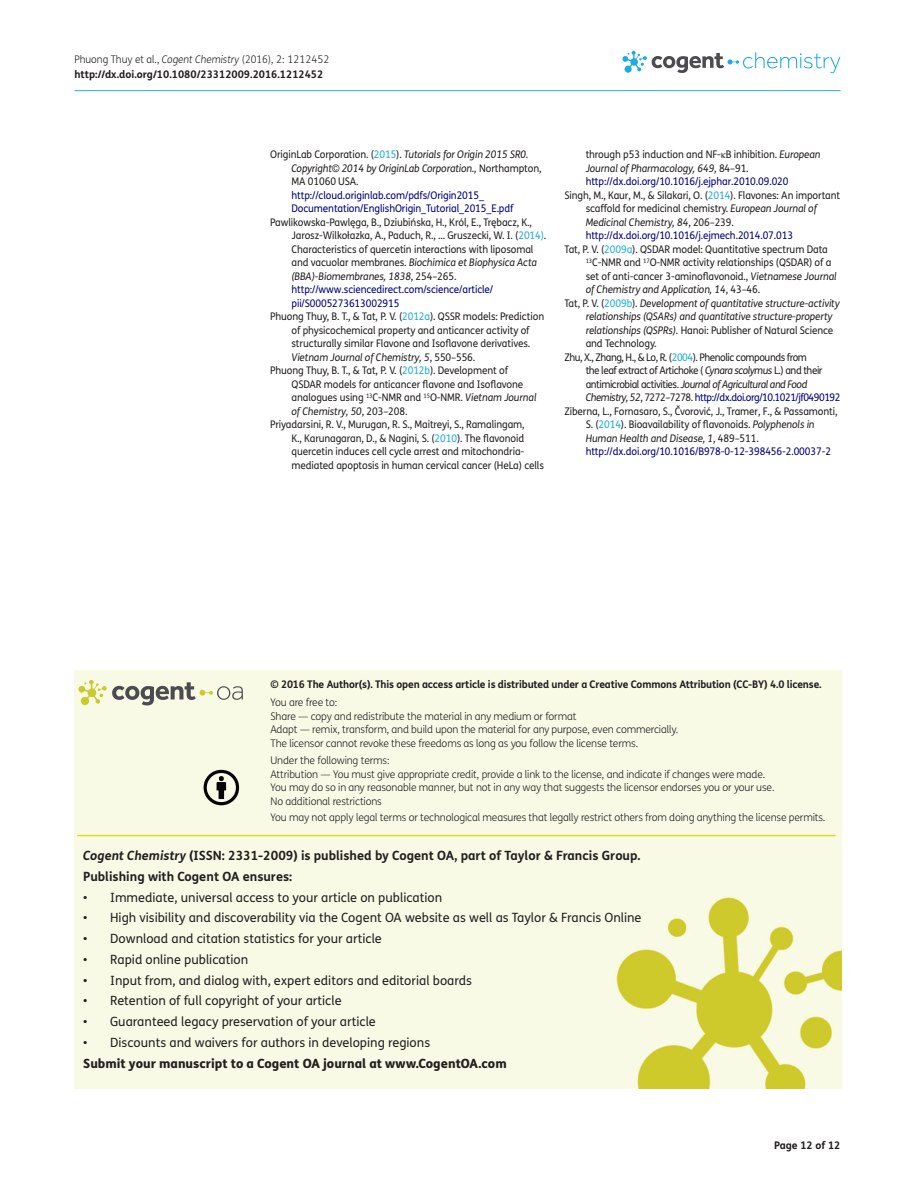
<style>
.page{position:relative;width:915px;height:1191px;background:#fff}
.page>*{position:absolute;margin:0;border:0;box-sizing:border-box;transform-origin:0 0}
.t1{font:12.75px "FS Me Pro";color:#231f20}
.t2{font:700 12.75px/20.7px "FS Me Pro";color:#231f20}
.t3{font:800 12.75px "FS Me Pro";color:#231f20}
.t4{font:10.5px "FS Me Pro";letter-spacing:-.01em;color:#231f20;scale:.95 1}
.t5{font:300 10.5px/13.5px "FS Me Pro";letter-spacing:-.015em;color:#231f20}
.t6{font:italic 10.5px/13.5px "FS Me Pro";letter-spacing:-.01em;color:#231f20;scale:.95 1}
.t7{font:10.5px/13.5px "FS Me Pro";letter-spacing:-.01em;color:#000080;scale:.95 1}
.t8{font:700 10.5px/15px "FS Me Pro";letter-spacing:-.015em;color:#231f20}
.t9{font:10.5px "FS Me Pro";letter-spacing:-.045em;color:#231f20;scale:.95 1}
.t10{font:10.5px "FS Me Pro";letter-spacing:-.045em;color:#000080;scale:.95 1}
.t11{font:italic 10.5px "FS Me Pro";letter-spacing:-.045em;color:#231f20;scale:.95 1}
.s1{font-weight:300}
.s2{font-weight:300;font-style:italic}
.s3{font-style:normal}
.s4{font-style:normal;color:#1bace1}
.s5{font-family:"Arial Unicode MS";font-style:normal}
.s6{color:#1bace1}
.s7{font-style:italic}
.s8{font-family:"STIX"}
.s9{font-style:italic;color:#231f20}
.s10{color:#231f20}
</style>
<div class="page">
<svg style="left:622px;top:51px;width:218px;height:22px"></svg>
<hr style="left:74px;top:90px;width:766px;height:1px;background:#1bace1">
<div style="left:74px;top:670px;width:766px;height:418px;background:#f9fae6"></div>
<svg style="left:78px;top:680px;width:165px;height:25px;background:#d2d3ba"></svg>
<svg style="left:203px;top:770px;width:36px;height:35px"></svg>
<hr style="left:77px;top:834px;width:758px;height:2px;background:#dcdc1e">
<p class="t8" style="left:74px;top:51px;width:256px"><span class="s1">Phuong Thuy et al.,</span> <span class="s2">Cogent Chemistry</span> <span class="s1">(2016), 2: 1212452 </span>http://dx.doi.org/10.1080/23312009.2016.1212452</p>
<p class="t6" style="left:291px;top:147px;width:264px;text-indent:-21px"><span class="s3">OriginLab Corporation. (</span><span class="s4">2015</span><span class="s3">).</span> Tutorials for Origin 2015 SR0.<br>Copyright<span class="s5">©</span> 2014 by OriginLab Corporation., <span class="s3">Northampton,<br>MA 01060 USA.</span></p>
<p class="t7" style="left:291px;top:188px;width:235px">http://cloud.originlab.com/pdfs/Origin2015_<br>Documentation/EnglishOrigin_Tutorial_2015_E.pdf</p>
<p class="t4" style="left:270px;top:215px;width:277px">Pawlikowska-Pawlęga, B., Dziubińska, H., Król, E., Trębacz, K.,</p>
<p class="t4" style="left:291px;top:228px;width:270px">Jarosz-Wilkołazka, A., Paduch, R., ... Gruszecki, W. I. (<span class="s6">2014)</span>.</p>
<p class="t4" style="left:291px;top:242px;width:256px">Characteristics of quercetin interactions with liposomal</p>
<p class="t6" style="left:291px;top:255px;width:260px"><span class="s3">and vacuolar membranes.</span> Biochimica et Biophysica Acta</p>
<p class="t6" style="left:291px;top:269px;width:175px">(BBA)-Biomembranes, 1838<span class="s3">, 254–265.</span></p>
<p class="t7" style="left:291px;top:282px;width:214px">http://www.sciencedirect.com/science/article/</p>
<p class="t7" style="left:291px;top:296px;width:115px">pii/S0005273613002915</p>
<p class="t4" style="left:270px;top:309px;width:290px">Phuong Thuy, B. T., &amp; Tat, P. V. (<span class="s6">2012a</span>). QSSR models: Prediction</p>
<p class="t4" style="left:291px;top:323px;width:252px">of physicochemical property and anticancer activity of</p>
<p class="t4" style="left:291px;top:336px;width:253px">structurally similar Flavone and Isoflavone derivatives.</p>
<p class="t6" style="left:291px;top:350px;width:195px">Vietnam Journal of Chemistry, 5<span class="s3">, 550–556.</span></p>
<p class="t4" style="left:270px;top:363px;width:252px">Phuong Thuy, B. T., &amp; Tat, P. V. (<span class="s6">2012b</span>). Development of</p>
<p class="t4" style="left:291px;top:377px;width:245px">QSDAR models for anticancer flavone and Isoflavone</p>
<p class="t4" style="left:291px;top:390px;width:259px">analogues using <sup>13</sup>C-NMR and <sup>15</sup>O-NMR. <span class="s7">Vietnam Journal</span></p>
<p class="t6" style="left:291px;top:404px;width:123px">of Chemistry, 50<span class="s3">, 203–208.</span></p>
<p class="t4" style="left:270px;top:417px;width:269px">Priyadarsini, R. V., Murugan, R. S., Maitreyi, S., Ramalingam,</p>
<p class="t4" style="left:291px;top:431px;width:246px">K., Karunagaran, D., &amp; Nagini, S. (<span class="s6">2010</span>). The flavonoid</p>
<p class="t4" style="left:291px;top:444px;width:246px">quercetin induces cell cycle arrest and mitochondria-</p>
<p class="t4" style="left:291px;top:458px;width:267px">mediated apoptosis in human cervical cancer (HeLa) cells</p>
<p class="t4" style="left:585px;top:147px;width:248px">through p53 induction and NF-<span class="s8">κ</span>B inhibition. <span class="s7">European</span></p>
<p class="t6" style="left:585px;top:161px;width:173px">Journal of Pharmacology, 649<span class="s3">, 84–91.</span></p>
<p class="t7" style="left:585px;top:174px;width:215px">http://dx.doi.org/10.1016/j.ejphar.2010.09.020</p>
<p class="t4" style="left:564px;top:188px;width:292px">Singh, M., Kaur, M., &amp; Silakari, O. (<span class="s6">2014</span>). Flavones: An important</p>
<p class="t4" style="left:585px;top:201px;width:245px">scaffold for medicinal chemistry. <span class="s7">European Journal of</span></p>
<p class="t6" style="left:585px;top:215px;width:157px">Medicinal Chemistry, 84<span class="s3">, 206–239.</span></p>
<p class="t7" style="left:585px;top:228px;width:220px">http://dx.doi.org/10.1016/j.ejmech.2014.07.013</p>
<p class="t4" style="left:564px;top:242px;width:279px">Tat, P. V. (<span class="s6">2009a</span>). QSDAR model: Quantitative spectrum Data</p>
<p class="t4" style="left:585px;top:255px;width:260px"><sup>13</sup>C-NMR and <sup>17</sup>O-NMR activity relationships (QSDAR) of a</p>
<p class="t4" style="left:585px;top:269px;width:265px">set of anti-cancer 3-aminoflavonoid., <span class="s7">Vietnamese Journal</span></p>
<p class="t6" style="left:585px;top:282px;width:185px">of Chemistry and Application, 14<span class="s3">, 43–46.</span></p>
<p class="t6" style="left:564px;top:296px;width:291px"><span class="s3">Tat, P. V. (</span><span class="s4">2009b</span><span class="s3">).</span> Development of quantitative structure-activity</p>
<p class="t6" style="left:585px;top:309px;width:261px">relationships (QSARs) and quantitative structure-property</p>
<p class="t4" style="left:585px;top:323px;width:262px"><span class="s7">relationships (QSPRs)</span>. Hanoi: Publisher of Natural Science</p>
<p class="t4" style="left:585px;top:336px;width:76px">and Technology.</p>
<p class="t9" style="left:564px;top:350px;width:257px">Zhu, X., Zhang, H., &amp; Lo, R. (<span class="s6">2004</span>). Phenolic compounds from</p>
<p class="t9" style="left:585px;top:363px;width:251px">the leaf extract of Artichoke ( <span class="s7">Cynara scolymus</span> L.) and their</p>
<p class="t11" style="left:585px;top:377px;width:235px"><span class="s3">antimicrobial activities.</span> Journal of Agricultural and Food</p>
<p class="t10" style="left:585px;top:390px;width:270px"><span class="s9">Chemistry, 52</span><span class="s10">, 7272–7278.</span> http://dx.doi.org/10.1021/jf0490192</p>
<p class="t4" style="left:564px;top:404px;width:289px">Ziberna, L., Fornasaro, S., Čvorović, J., Tramer, F., &amp; Passamonti,</p>
<p class="t4" style="left:585px;top:417px;width:242px">S. (<span class="s6">2014</span>). Bioavailability of flavonoids. <span class="s7">Polyphenols in</span></p>
<p class="t6" style="left:585px;top:431px;width:184px">Human Health and Disease, 1<span class="s3">, 489–511.</span></p>
<p class="t7" style="left:585px;top:444px;width:260px">http://dx.doi.org/10.1016/B978-0-12-398456-2.00037-2</p>
<p class="t8" style="left:270px;top:676px;width:552px">© 2016 The Author(s). This open access article is distributed under a Creative Commons Attribution (CC-BY) 4.0 license.</p>
<p class="t5" style="left:270px;top:695px;width:409px">You are free to:<br>Share — copy and redistribute the material in any medium or format<br>Adapt — remix, transform, and build upon the material for any purpose, even commercially.<br>The licensor cannot revoke these freedoms as long as you follow the license terms.</p>
<p class="t5" style="left:270px;top:753px;width:505px">Under the following terms:<br>Attribution — You must give appropriate credit, provide a link to the license, and indicate if changes were made.<br>You may do so in any reasonable manner, but not in any way that suggests the licensor endorses you or your use.<br>No additional restrictions</p>
<p class="t5" style="left:270px;top:810px;width:556px">You may not apply legal terms or technological measures that legally restrict others from doing anything the license permits.</p>
<p class="t2" style="left:83px;top:844px;width:558px"><span class="s7">Cogent Chemistry</span> (ISSN: 2331-2009) is published by Cogent OA, part of Taylor &amp; Francis Group.<br>Publishing with Cogent OA ensures:</p>
<p class="t1" style="left:83px;top:888px;width:360px">• Immediate, universal access to your article on publication</p>
<p class="t1" style="left:83px;top:909px;width:559px">• High visibility and discoverability via the Cogent OA website as well as Taylor &amp; Francis Online</p>
<p class="t1" style="left:83px;top:930px;width:300px">• Download and citation statistics for your article</p>
<p class="t1" style="left:83px;top:950px;width:166px">• Rapid online publication</p>
<p class="t1" style="left:83px;top:971px;width:390px">• Input from, and dialog with, expert editors and editorial boards</p>
<p class="t1" style="left:83px;top:992px;width:260px">• Retention of full copyright of your article</p>
<p class="t1" style="left:83px;top:1013px;width:294px">• Guaranteed legacy preservation of your article</p>
<p class="t1" style="left:83px;top:1033px;width:348px">• Discounts and waivers for authors in developing regions</p>
<p class="t3" style="left:83px;top:1053px;width:425px">Submit your manuscript to a Cogent OA journal at www.CogentOA.com</p>
<p class="t8" style="left:773px;top:1137px;width:68px">Page 12 of 12</p>
</div>
